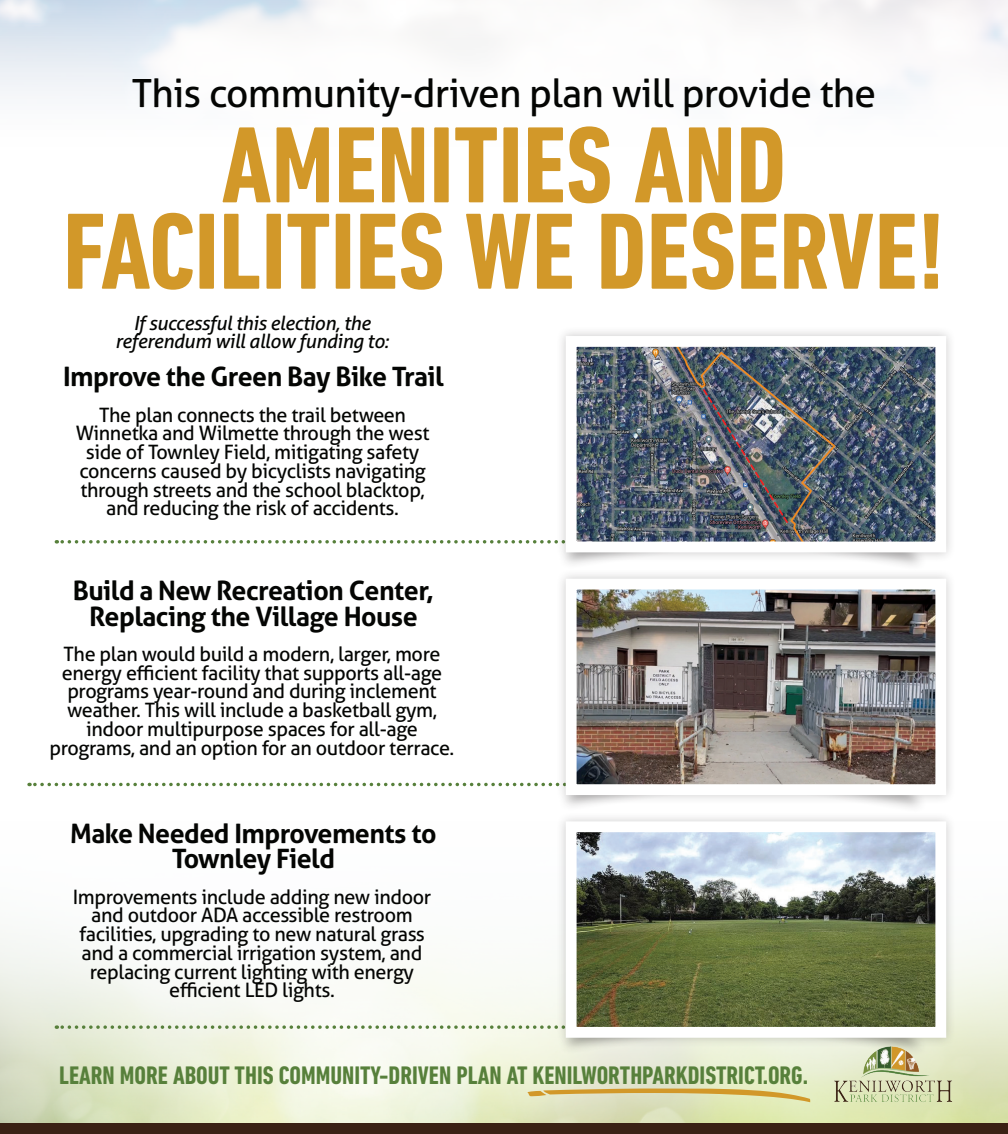
<style>
.page{position:relative;width:1008px;height:1134px;background:#fff}
.page>*{position:absolute;margin:0;border:0;box-sizing:border-box;transform-origin:0 0}
.t1{font:700 condensed 110.25px/86.3px "DIN Next LT Pro";color:#d29829;text-align:center}
.t2{font:39.02px "Aller";letter-spacing:-.02em;color:#040503}
.t3{font:700 26.78px/25.2px "Aller";letter-spacing:-.02em;color:#040503;text-align:center}
.t4{font:700 condensed 25.9px "DIN Next LT Pro";color:#57803b}
.t5{font:19.78px/18.7px "Aller";letter-spacing:-.02em;color:#040503;text-align:center}
.t6{font:italic 19.43px/18.4px "Aller";letter-spacing:-.02em;color:#040503;text-align:center}
</style>
<div class="page">
<img style="left:0;top:938px;width:1008px;height:186px">
<div style="left:0;top:1124px;width:1008px;height:10px;background:#3a2114"></div>
<div style="left:556px;top:326px;width:400px;height:237px;background:#231f20;opacity:.23"></div>
<img style="left:578px;top:348px;width:356px;height:192px">
<div style="left:566px;top:336px;width:380px;height:216px;border:11px solid #fff"></div>
<svg style="left:29px;top:782px;width:527px;height:5px"></svg>
<div style="left:556px;top:569px;width:400px;height:236px;background:#231f20;opacity:.23"></div>
<img style="left:578px;top:591px;width:356px;height:192px">
<div style="left:566px;top:579px;width:380px;height:216px;border:11px solid #fff"></div>
<div style="left:557px;top:967px;width:371px;height:90px;background:#edf1dd"></div>
<svg style="left:56px;top:964px;width:500px;height:70px"></svg>
<div style="left:556px;top:811px;width:400px;height:237px;background:#231f20;opacity:.23"></div>
<img style="left:578px;top:833px;width:356px;height:193px">
<div style="left:566px;top:821px;width:380px;height:217px;border:11px solid #fff"></div>
<img style="left:823px;top:1078px;width:136px;height:31px">
<img style="left:837px;top:1041px;width:108px;height:37px">
<svg style="left:526px;top:1088px;width:284px;height:14px;background:#dbcd90"></svg>
<img style="left:56px;top:388px;width:864px;height:161px">
<p class="t2" style="left:132px;top:70px;width:746px">This community-driven plan will provide the</p>
<p class="t1" style="left:63px;top:122px;width:884px">AMENITIES AND<br>FACILITIES WE DESERVE!</p>
<p class="t6" style="left:115px;top:314px;width:275px">If successful this election, the referendum will allow funding to:</p>
<p class="t3" style="left:63px;top:364px;width:382px">Improve the Green Bay Bike Trail</p>
<p class="t5" style="left:76px;top:405px;width:355px">The plan connects the trail between Winnetka and Wilmette through the west side of Townley Field, mitigating safety concerns caused by bicyclists navigating through streets and the school blacktop, and reducing the risk of accidents.</p>
<p class="t3" style="left:73px;top:578px;width:363px">Build a New Recreation Center,<br>Replacing the Village House</p>
<p class="t5" style="left:50px;top:644px;width:406px">The plan would build a modern, larger, more energy efficient facility that supports all-age programs year-round and during inclement weather. This will include a basketball gym, indoor multipurpose spaces for all-age programs, and an option for an outdoor terrace.</p>
<p class="t3" style="left:70px;top:821px;width:368px">Make Needed Improvements to<br>Townley Field</p>
<p class="t5" style="left:73px;top:887px;width:360px">Improvements include adding new indoor and outdoor ADA accessible restroom facilities, upgrading to new natural grass and a commercial irrigation system, and replacing current lighting with energy efficient LED lights.</p>
<p class="t4" style="left:59px;top:1061px;width:751px">LEARN MORE ABOUT THIS COMMUNITY-DRIVEN PLAN AT KENILWORTHPARKDISTRICT.ORG.</p>
</div>
